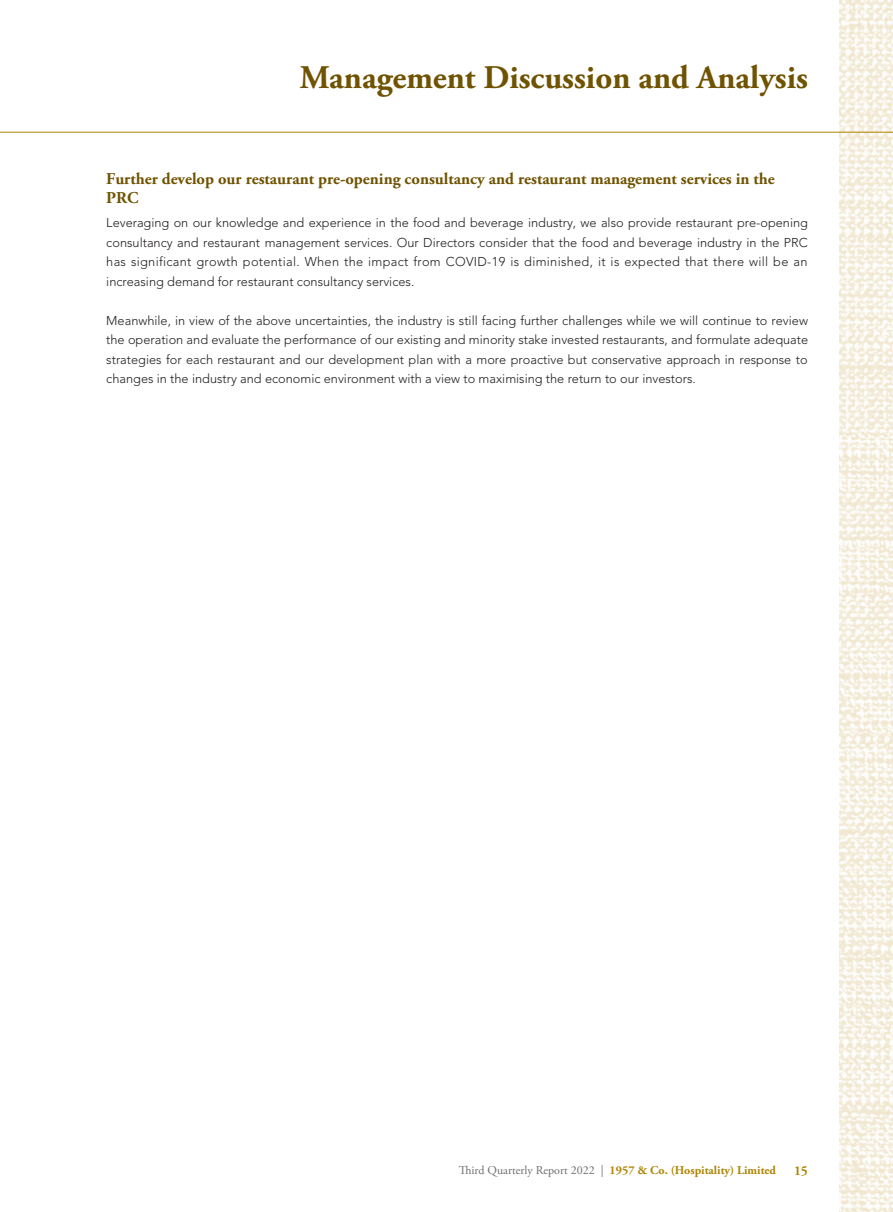
<style>
.page{position:relative;width:893px;height:1212px;background:#fff}
.page>*{position:absolute;margin:0;border:0;box-sizing:border-box;transform-origin:0 0}
.t1{font:700 33px "Adobe Garamond Pro";color:#6f5300}
._02_H2{font:700 16.5px/19.5px "Adobe Garamond Pro";color:#6f5300}
.t2{font:700 13.5px "Adobe Garamond Pro";color:#ad8504}
._00_txt{font:300 12.75px/19.5px "Avenir LT Std";color:#231f20;text-align:justify}
.t3{font:700 12px "Adobe Garamond Pro";color:#ad8504}
.s1{font-weight:400;color:#6c6d70}
</style>
<div class="page">
<img style="left:840px;top:0;width:53px;height:1212px">
<hr style="left:0;top:132px;width:893px;height:1px;background:#ad8504">
<h1 class="t1" style="left:300px;top:58px;width:510px">Management Discussion and Analysis</h1>
<p class="_02_H2" style="left:106px;top:169px;width:670px">Further develop our restaurant pre-opening consultancy and restaurant management services in the<br>PRC</p>
<p class="_00_txt" style="left:106px;top:213px;width:703px">Leveraging on our knowledge and experience in the food and beverage industry, we also provide restaurant pre-opening consultancy and restaurant management services. Our Directors consider that the food and beverage industry in the PRC has significant growth potential. When the impact from COVID-19 is diminished, it is expected that there will be an increasing demand for restaurant consultancy services.</p>
<p class="_00_txt" style="left:106px;top:310px;width:703px">Meanwhile, in view of the above uncertainties, the industry is still facing further challenges while we will continue to review the operation and evaluate the performance of our existing and minority stake invested restaurants, and formulate adequate strategies for each restaurant and our development plan with a more proactive but conservative approach in response to changes in the industry and economic environment with a view to maximising the return to our investors.</p>
<p class="t3" style="left:459px;top:1163px;width:319px"><span class="s1">Third Quarterly Report 2022 |</span> 1957 &amp; Co. (Hospitality) Limited</p>
<p class="t2" style="left:794px;top:1163px;width:15px">15</p>
</div>
